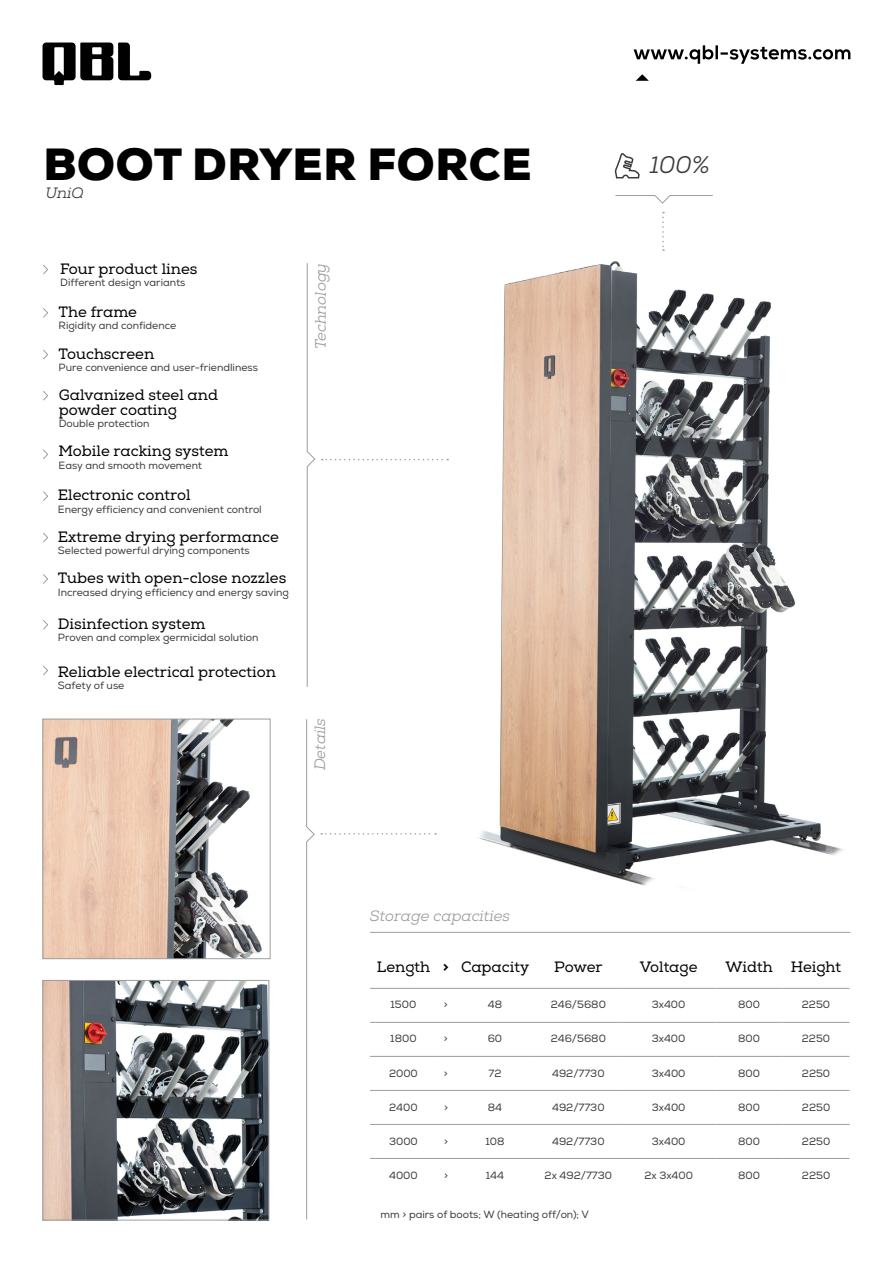
<style>
.page{position:relative;width:893px;height:1263px;background:#fff}
.page>*{position:absolute;margin:0;border:0;box-sizing:border-box;transform-origin:0 0}
.t1{font:900 45px "Nexa";letter-spacing:.015em;color:#000}
.t2{font:italic 24px "Nexa Slab";color:#3c3c3b}
.t3{font:15px/15px "Nexa Slab";color:#000}
.t4{font:italic 15px "Nexa Slab";color:#9d9d9c}
.t5{font:italic 15px "Nexa Slab";color:#3c3c3b}
.t6{font:10.5px "Nexa";color:#3c3c3b}
.s1{font-family:"Nexa";font-weight:800}
</style>
<div class="page">
<img style="left:479px;top:249px;width:364px;height:637px">
<svg style="left:43px;top:265px;width:6px;height:10px"></svg>
<svg style="left:306px;top:263px;width:10px;height:424px"></svg>
<svg style="left:322px;top:459px;width:126px;height:1px"></svg>
<svg style="left:43px;top:308px;width:5px;height:10px"></svg>
<svg style="left:43px;top:349px;width:6px;height:11px"></svg>
<svg style="left:43px;top:391px;width:6px;height:10px"></svg>
<svg style="left:43px;top:449px;width:6px;height:10px"></svg>
<svg style="left:43px;top:491px;width:5px;height:10px"></svg>
<svg style="left:43px;top:532px;width:6px;height:11px"></svg>
<svg style="left:43px;top:574px;width:5px;height:10px"></svg>
<svg style="left:43px;top:620px;width:5px;height:10px"></svg>
<svg style="left:43px;top:665px;width:6px;height:11px"></svg>
<svg style="left:662px;top:212px;width:2px;height:39px"></svg>
<svg style="left:614px;top:153px;width:26px;height:26px"></svg>
<svg style="left:615px;top:195px;width:98px;height:9px"></svg>
<svg style="left:43px;top:43px;width:108px;height:42px"></svg>
<svg style="left:634px;top:45px;width:216px;height:19px"></svg>
<svg style="left:636px;top:74px;width:13px;height:7px"></svg>
<svg style="left:306px;top:719px;width:9px;height:501px"></svg>
<svg style="left:321px;top:833px;width:115px;height:1px"></svg>
<img style="left:45px;top:721px;width:217px;height:236px">
<div style="left:43px;top:719px;width:227px;height:240px;border:1px solid #9d9d9c"></div>
<img style="left:45px;top:982px;width:222px;height:236px">
<div style="left:43px;top:980px;width:226px;height:240px;border:1px solid #9d9d9c"></div>
<hr style="left:370px;top:932px;width:480px;height:1px;background:#9d9d9c">
<hr style="left:370px;top:988px;width:67px;height:1px;background:#9d9d9c">
<svg style="left:437px;top:988px;width:18px;height:1px"></svg>
<hr style="left:455px;top:988px;width:80px;height:1px;background:#9d9d9c">
<hr style="left:535px;top:988px;width:87px;height:1px;background:#9d9d9c">
<hr style="left:622px;top:988px;width:94px;height:1px;background:#9d9d9c">
<hr style="left:716px;top:988px;width:67px;height:1px;background:#9d9d9c">
<hr style="left:782px;top:988px;width:67px;height:1px;background:#9d9d9c">
<hr style="left:370px;top:1022px;width:67px;height:1px;background:#9d9d9c">
<svg style="left:437px;top:1022px;width:18px;height:1px"></svg>
<hr style="left:455px;top:1022px;width:80px;height:1px;background:#9d9d9c">
<hr style="left:535px;top:1022px;width:87px;height:1px;background:#9d9d9c">
<hr style="left:622px;top:1022px;width:94px;height:1px;background:#9d9d9c">
<hr style="left:716px;top:1022px;width:67px;height:1px;background:#9d9d9c">
<hr style="left:782px;top:1022px;width:67px;height:1px;background:#9d9d9c">
<hr style="left:370px;top:1056px;width:67px;height:1px;background:#9d9d9c">
<svg style="left:437px;top:1056px;width:18px;height:1px"></svg>
<hr style="left:455px;top:1056px;width:80px;height:1px;background:#9d9d9c">
<hr style="left:535px;top:1056px;width:87px;height:1px;background:#9d9d9c">
<hr style="left:622px;top:1056px;width:94px;height:1px;background:#9d9d9c">
<hr style="left:716px;top:1056px;width:67px;height:1px;background:#9d9d9c">
<hr style="left:782px;top:1056px;width:67px;height:1px;background:#9d9d9c">
<hr style="left:370px;top:1090px;width:67px;height:1px;background:#9d9d9c">
<svg style="left:437px;top:1090px;width:18px;height:1px"></svg>
<hr style="left:455px;top:1090px;width:80px;height:1px;background:#9d9d9c">
<hr style="left:535px;top:1090px;width:87px;height:1px;background:#9d9d9c">
<hr style="left:622px;top:1090px;width:94px;height:1px;background:#9d9d9c">
<hr style="left:716px;top:1090px;width:67px;height:1px;background:#9d9d9c">
<hr style="left:782px;top:1090px;width:67px;height:1px;background:#9d9d9c">
<hr style="left:370px;top:1124px;width:67px;height:1px;background:#9d9d9c">
<svg style="left:437px;top:1124px;width:18px;height:1px"></svg>
<hr style="left:455px;top:1124px;width:80px;height:1px;background:#9d9d9c">
<hr style="left:535px;top:1124px;width:87px;height:1px;background:#9d9d9c">
<hr style="left:622px;top:1124px;width:94px;height:1px;background:#9d9d9c">
<hr style="left:716px;top:1124px;width:67px;height:1px;background:#9d9d9c">
<hr style="left:782px;top:1124px;width:67px;height:1px;background:#9d9d9c">
<hr style="left:370px;top:1158px;width:67px;height:1px;background:#9d9d9c">
<svg style="left:437px;top:1158px;width:18px;height:1px"></svg>
<hr style="left:455px;top:1158px;width:80px;height:1px;background:#9d9d9c">
<hr style="left:535px;top:1158px;width:87px;height:1px;background:#9d9d9c">
<hr style="left:622px;top:1158px;width:94px;height:1px;background:#9d9d9c">
<hr style="left:716px;top:1158px;width:67px;height:1px;background:#9d9d9c">
<hr style="left:782px;top:1158px;width:67px;height:1px;background:#9d9d9c">
<h1 class="t1" style="left:43px;top:136px;width:490px">BOOT DRYER FORCE</h1>
<h3 class="t5" style="left:46px;top:184px;width:40px">UniQ</h3>
<h3 class="t3" style="left:60px;top:261px;width:139px">Four product lines</h3>
<p class="t6" style="left:60px;top:276px;width:127px">Different design variants</p>
<h3 class="t3" style="left:59px;top:304px;width:80px">The frame</h3>
<p class="t6" style="left:59px;top:320px;width:119px">Rigidity and confidence</p>
<h3 class="t3" style="left:59px;top:346px;width:97px">Touchscreen</h3>
<p class="t6" style="left:59px;top:361px;width:201px">Pure convenience and user-friendliness</p>
<h3 class="t3" style="left:59px;top:387px;width:161px">Galvanized steel and powder coating</h3>
<p class="t6" style="left:59px;top:417px;width:92px">Double protection</p>
<h3 class="t3" style="left:59px;top:444px;width:171px">Mobile racking system</h3>
<p class="t6" style="left:59px;top:459px;width:145px">Easy and smooth movement</p>
<h3 class="t3" style="left:58px;top:488px;width:134px">Electronic control</h3>
<p class="t6" style="left:58px;top:503px;width:205px">Energy efficiency and convenient control</p>
<h3 class="t3" style="left:58px;top:529px;width:222px">Extreme drying performance</h3>
<p class="t6" style="left:58px;top:544px;width:193px">Selected powerful drying components</p>
<h3 class="t3" style="left:58px;top:571px;width:230px">Tubes with open-close nozzles</h3>
<p class="t6" style="left:58px;top:586px;width:233px">Increased drying efficiency and energy saving</p>
<h3 class="t3" style="left:58px;top:616px;width:149px">Disinfection system</h3>
<p class="t6" style="left:58px;top:631px;width:202px">Proven and complex germicidal solution</p>
<h3 class="t3" style="left:58px;top:664px;width:219px">Reliable electrical protection</h3>
<p class="t6" style="left:58px;top:679px;width:68px">Safety of use</p>
<h3 class="t4" style="left:312px;top:349px;width:88px;rotate:-90deg">Technology</h3>
<h3 class="t4" style="left:311px;top:770px;width:54px;rotate:-90deg">Details</h3>
<h3 class="t4" style="left:370px;top:906px;width:142px">Storage capacities</h3>
<h2 class="t2" style="left:650px;top:151px;width:62px">100%</h2>
<h3 class="t3" style="left:377px;top:960px;width:154px">Length <span class="s1">&gt;</span> Capacity</h3>
<h3 class="t3" style="left:554px;top:960px;width:50px">Power</h3>
<h3 class="t3" style="left:640px;top:960px;width:59px">Voltage</h3>
<h3 class="t3" style="left:725px;top:960px;width:117px">Width Height</h3>
<p class="t6" style="left:390px;top:998px;width:27px">1500</p>
<p class="t6" style="left:444px;top:998px;width:5px">&gt;</p>
<p class="t6" style="left:488px;top:998px;width:16px">48</p>
<p class="t6" style="left:551px;top:998px;width:57px">246/5680</p>
<p class="t6" style="left:652px;top:998px;width:35px">3x400</p>
<p class="t6" style="left:738px;top:998px;width:23px">800</p>
<p class="t6" style="left:802px;top:998px;width:30px">2250</p>
<p class="t6" style="left:390px;top:1032px;width:28px">1800</p>
<p class="t6" style="left:444px;top:1032px;width:5px">&gt;</p>
<p class="t6" style="left:488px;top:1032px;width:16px">60</p>
<p class="t6" style="left:551px;top:1032px;width:57px">246/5680</p>
<p class="t6" style="left:652px;top:1032px;width:35px">3x400</p>
<p class="t6" style="left:738px;top:1032px;width:23px">800</p>
<p class="t6" style="left:802px;top:1032px;width:30px">2250</p>
<p class="t6" style="left:389px;top:1066px;width:30px">2000</p>
<p class="t6" style="left:444px;top:1066px;width:5px">&gt;</p>
<p class="t6" style="left:488px;top:1066px;width:14px">72</p>
<p class="t6" style="left:552px;top:1066px;width:54px">492/7730</p>
<p class="t6" style="left:652px;top:1066px;width:35px">3x400</p>
<p class="t6" style="left:738px;top:1066px;width:23px">800</p>
<p class="t6" style="left:802px;top:1066px;width:30px">2250</p>
<p class="t6" style="left:389px;top:1100px;width:30px">2400</p>
<p class="t6" style="left:444px;top:1100px;width:5px">&gt;</p>
<p class="t6" style="left:488px;top:1100px;width:16px">84</p>
<p class="t6" style="left:552px;top:1100px;width:54px">492/7730</p>
<p class="t6" style="left:652px;top:1100px;width:35px">3x400</p>
<p class="t6" style="left:738px;top:1100px;width:23px">800</p>
<p class="t6" style="left:802px;top:1100px;width:30px">2250</p>
<p class="t6" style="left:389px;top:1135px;width:30px">3000</p>
<p class="t6" style="left:444px;top:1135px;width:5px">&gt;</p>
<p class="t6" style="left:485px;top:1135px;width:21px">108</p>
<p class="t6" style="left:552px;top:1135px;width:54px">492/7730</p>
<p class="t6" style="left:652px;top:1135px;width:35px">3x400</p>
<p class="t6" style="left:738px;top:1135px;width:23px">800</p>
<p class="t6" style="left:802px;top:1135px;width:30px">2250</p>
<p class="t6" style="left:389px;top:1169px;width:30px">4000</p>
<p class="t6" style="left:444px;top:1169px;width:5px">&gt;</p>
<p class="t6" style="left:486px;top:1169px;width:20px">144</p>
<p class="t6" style="left:545px;top:1169px;width:69px">2x 492/7730</p>
<p class="t6" style="left:644px;top:1169px;width:50px">2x 3x400</p>
<p class="t6" style="left:738px;top:1169px;width:23px">800</p>
<p class="t6" style="left:802px;top:1169px;width:30px">2250</p>
<p class="t6" style="left:380px;top:1208px;width:210px">mm &gt; pairs of boots; W (heating off/on); V</p>
</div>
